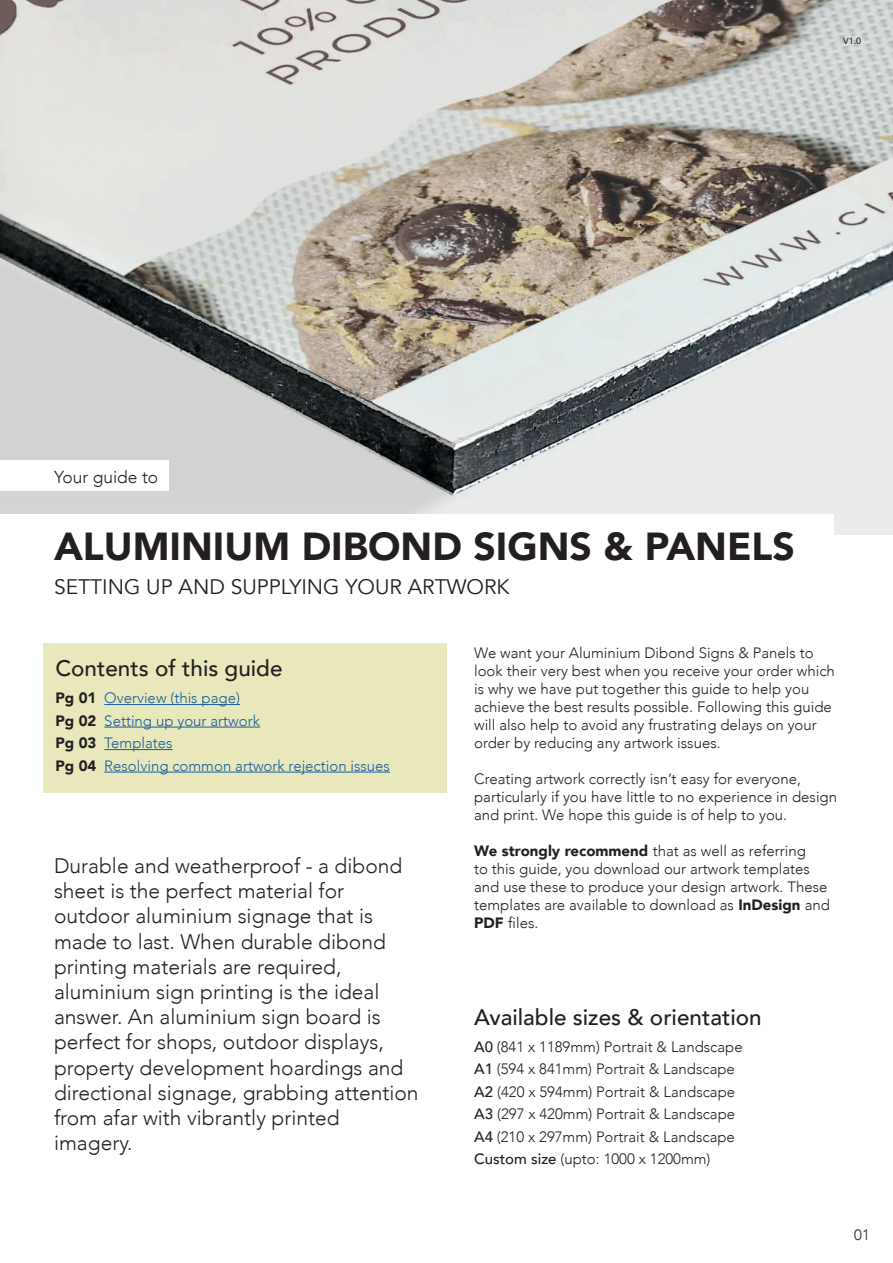
<style>
.page{position:relative;width:893px;height:1263px;background:#fff}
.page>*{position:absolute;margin:0;border:0;box-sizing:border-box;transform-origin:0 0}
.t1{font:900 39px "Avenir";color:#231f20}
.t2{font:500 22.5px "Avenir";color:#231f20}
.t3{font:300 21px/25.2px "Avenir";color:#231f20}
.t4{font:21px "Avenir";color:#231f20}
.t5{font:300 17.4px "Avenir";color:#231f20}
.t6{font:300 15px/18px "Avenir";color:#231f20}
.t7{font:300 15px/22.5px "Avenir";color:#175d9e}
.t8{font:500 9px "Avenir";color:#231f20}
.s1{font-weight:900;color:#231f20}
.s2{font-weight:900}
.s3{font-weight:500}
</style>
<div class="page">
<img style="left:0;top:0;width:893px;height:535px">
<div style="left:43px;top:643px;width:403px;height:149px;background:#e8e8bc"></div>
<hr style="left:104px;top:704px;width:136px;height:1px;background:#175d9e">
<hr style="left:104px;top:727px;width:156px;height:1px;background:#175d9e">
<hr style="left:104px;top:749px;width:69px;height:1px;background:#175d9e">
<hr style="left:104px;top:772px;width:286px;height:1px;background:#175d9e">
<div style="left:0;top:515px;width:833px;height:59px;background:#fff"></div>
<div style="left:0;top:461px;width:169px;height:30px;background:#fff"></div>
<p class="t8" style="left:843px;top:33px;width:20px">V1.0</p>
<p class="t5" style="left:54px;top:466px;width:106px">Your guide to</p>
<h1 class="t1" style="left:54px;top:513px;width:742px">ALUMINIUM DIBOND SIGNS &amp; PANELS</h1>
<h3 class="t4" style="left:54px;top:575px;width:457px">SETTING UP AND SUPPLYING YOUR ARTWORK</h3>
<h2 class="t2" style="left:55px;top:649px;width:229px">Contents of this guide</h2>
<p class="t7" style="left:55px;top:687px;width:336px"><span class="s1">Pg 01</span> Overview (this page)<br><span class="s1">Pg 02</span> Setting up your artwork<br><span class="s1">Pg 03</span> Templates<br><span class="s1">Pg 04</span> Resolving common artwork rejection issues</p>
<p class="t3" style="left:54px;top:853px;width:366px">Durable and weatherproof - a dibond sheet is the perfect material for outdoor aluminium signage that is made to last. When durable dibond printing materials are required, aluminium sign printing is the ideal answer. An aluminium sign board is perfect for shops, outdoor displays, property development hoardings and directional signage, grabbing attention from afar with vibrantly printed imagery.</p>
<p class="t6" style="left:474px;top:644px;width:362px">We want your Aluminium Dibond Signs &amp; Panels to look their very best when you receive your order which is why we have put together this guide to help you achieve the best results possible. Following this guide will also help to avoid any frustrating delays on your order by reducing any artwork issues.</p>
<p class="t6" style="left:474px;top:770px;width:364px">Creating artwork correctly isn’t easy for everyone, particularly if you have little to no experience in design and print. We hope this guide is of help to you.</p>
<p class="t6" style="left:474px;top:842px;width:357px"><span class="s2">We strongly recommend</span> that as well as referring<br>to this guide, you download our artwork templates and use these to produce your design artwork. These templates are available to download as <span class="s2">InDesign</span> and <span class="s2">PDF</span> files.</p>
<h2 class="t2" style="left:474px;top:997px;width:289px">Available sizes &amp; orientation</h2>
<p class="t6" style="left:474px;top:1035px;width:270px;line-height:22.5px"><span class="s3">A0</span> (841 x 1189mm) Portrait &amp; Landscape <span class="s3">A1</span> (594 x 841mm) Portrait &amp; Landscape <span class="s3">A2</span> (420 x 594mm) Portrait &amp; Landscape <span class="s3">A3</span> (297 x 420mm) Portrait &amp; Landscape <span class="s3">A4</span> (210 x 297mm) Portrait &amp; Landscape <span class="s3">Custom size</span> (upto: 1000 x 1200mm)</p>
<p class="t6" style="left:854px;top:1226px;width:17px">01</p>
</div>
